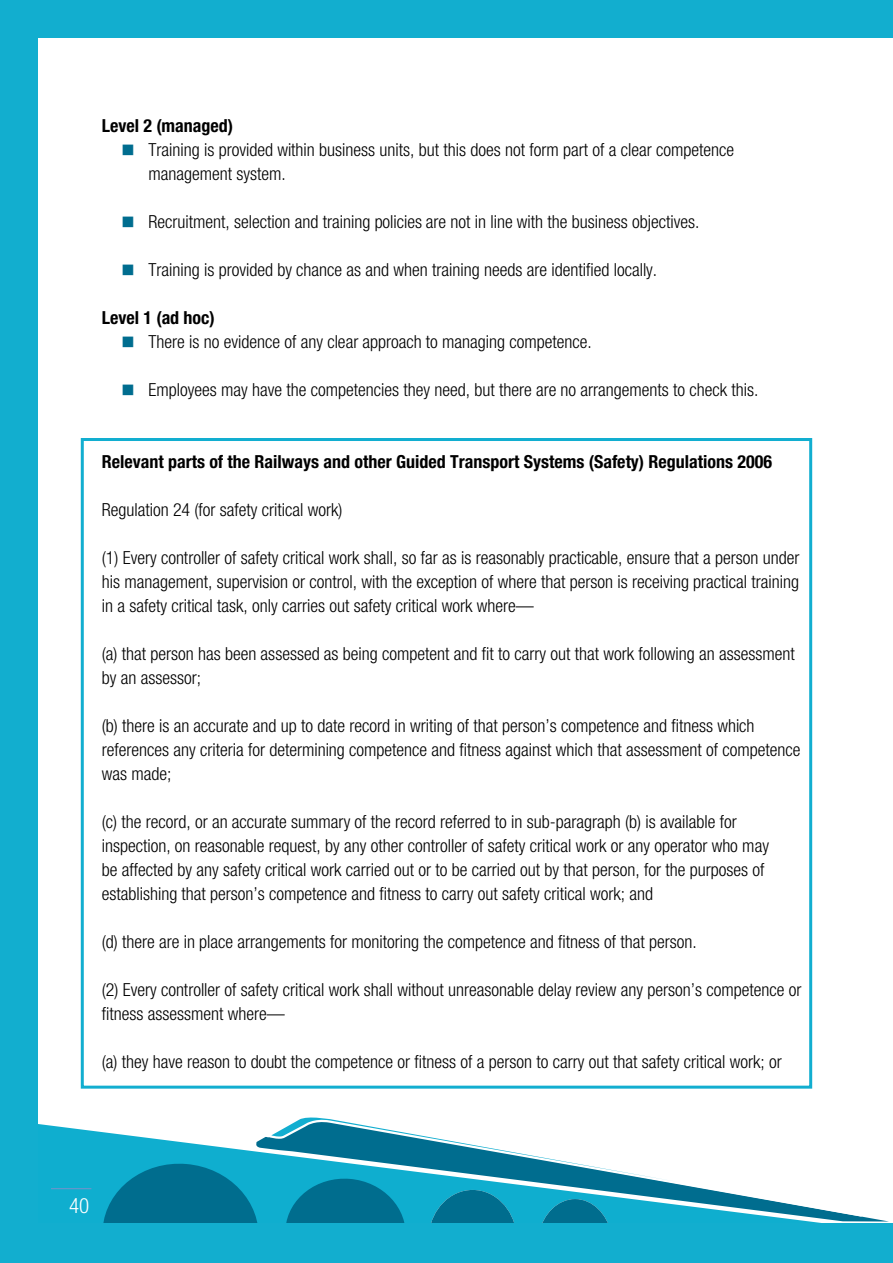
<style>
.page{position:relative;width:893px;height:1263px;background:#fff}
.page>*{position:absolute;margin:0;border:0;box-sizing:border-box;transform-origin:0 0}
.t1{font:300 condensed 21px "Helvetica Neue LT Std";color:#fff}
.t2{font:300 condensed 18px/24px "Helvetica Neue LT Std";color:#000}
.t3{font:700 condensed 18px "Helvetica Neue LT Std";color:#000}
</style>
<div class="page">
<svg style="left:37px;top:1117px;width:673px;height:73px"></svg>
<svg style="left:37px;top:1190px;width:856px;height:34px;fill:#0faecf"></svg>
<svg style="left:283px;top:1176px;width:125px;height:48px;background:#0583a4"></svg>
<svg style="left:100px;top:1160px;width:162px;height:64px;background:#0582a3"></svg>
<div style="left:0;top:0;width:893px;height:37px;background:#12aecf"></div>
<div style="left:0;top:1224px;width:893px;height:39px;background:#12aecf"></div>
<div style="left:0;top:0;width:37px;height:1243px;background:#12aecf"></div>
<hr style="left:51px;top:1188px;width:40px;height:1px;background:#6697cb">
<div style="left:81px;top:438px;width:731px;height:651px;border:3px solid #12aed0"></div>
<p class="t3" style="left:102px;top:115px;width:133px">Level 2 (managed)</p>
<p class="t2" style="left:148px;top:137px;width:587px">Training is provided within business units, but this does not form part of a clear competence management system.</p>
<p class="t2" style="left:148px;top:209px;width:552px">Recruitment, selection and training policies are not in line with the business objectives.</p>
<p class="t2" style="left:148px;top:257px;width:510px">Training is provided by chance as and when training needs are identified locally.</p>
<p class="t3" style="left:102px;top:307px;width:115px">Level 1 (ad hoc)</p>
<p class="t2" style="left:148px;top:329px;width:445px">There is no evidence of any clear approach to managing competence.</p>
<p class="t2" style="left:148px;top:377px;width:612px">Employees may have the competencies they need, but there are no arrangements to check this.</p>
<p class="t3" style="left:102px;top:451px;width:672px">Relevant parts of the Railways and other Guided Transport Systems (Safety) Regulations 2006</p>
<p class="t2" style="left:102px;top:497px;width:242px">Regulation 24 (for safety critical work)</p>
<p class="t2" style="left:102px;top:545px;width:699px;text-align:justify">(1) Every controller of safety critical work shall, so far as is reasonably practicable, ensure that a person under his management, supervision or control, with the exception of where that person is receiving practical training in a safety critical task, only carries out safety critical work where—</p>
<p class="t2" style="left:102px;top:641px;width:694px">(a) that person has been assessed as being competent and fit to carry out that work following an assessment by an assessor;</p>
<p class="t2" style="left:102px;top:713px;width:700px">(b) there is an accurate and up to date record in writing of that person’s competence and fitness which references any criteria for determining competence and fitness against which that assessment of competence was made;</p>
<p class="t2" style="left:102px;top:809px;width:669px">(c) the record, or an accurate summary of the record referred to in sub-paragraph (b) is available for inspection, on reasonable request, by any other controller of safety critical work or any operator who may be affected by any safety critical work carried out or to be carried out by that person, for the purposes of establishing that person’s competence and fitness to carry out safety critical work; and</p>
<p class="t2" style="left:102px;top:929px;width:597px">(d) there are in place arrangements for monitoring the competence and fitness of that person.</p>
<p class="t2" style="left:102px;top:977px;width:701px">(2) Every controller of safety critical work shall without unreasonable delay review any person’s competence or fitness assessment where—</p>
<p class="t2" style="left:102px;top:1049px;width:681px">(a) they have reason to doubt the competence or fitness of a person to carry out that safety critical work; or</p>
<p class="t1" style="left:69px;top:1194px;width:22px">40</p>
</div>
